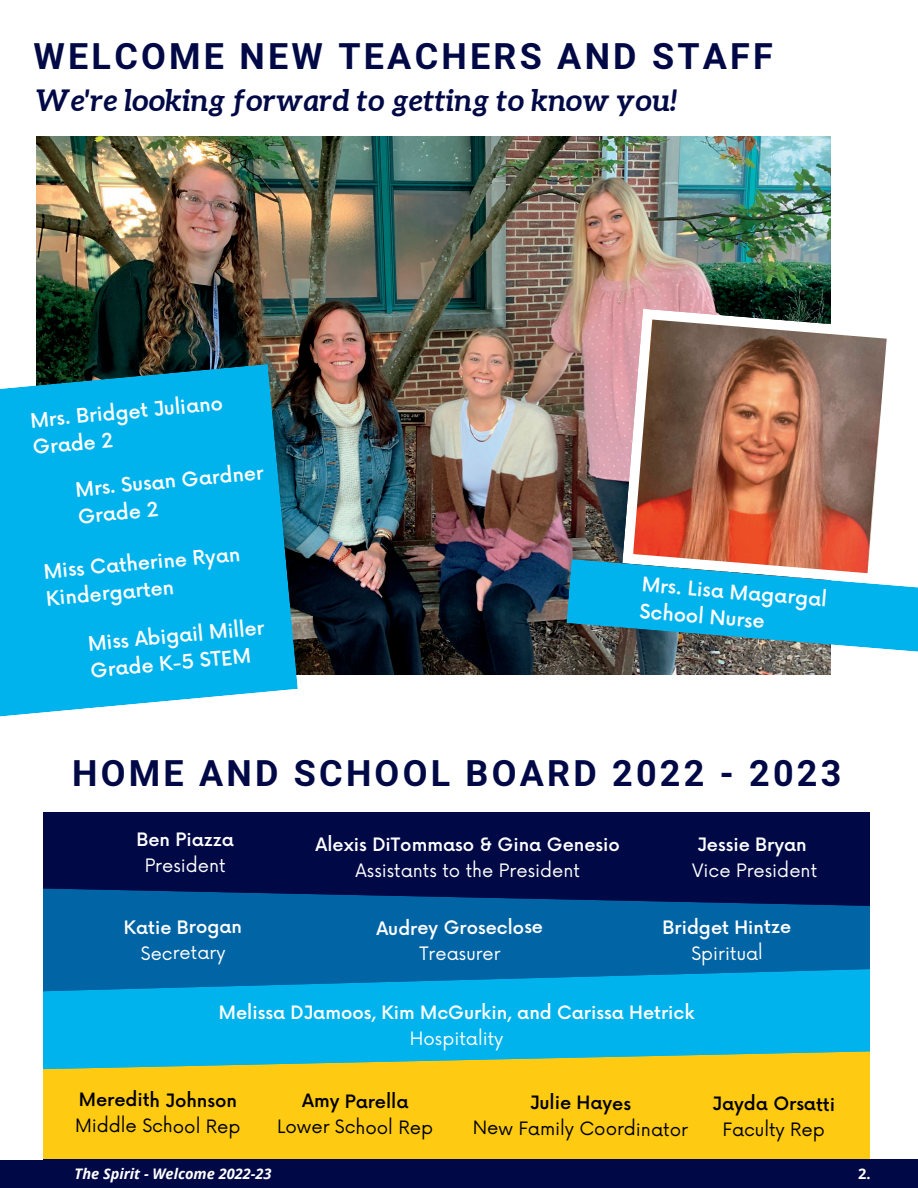
<style>
.page{position:relative;width:918px;height:1188px;background:#fff}
.page>*{position:absolute;margin:0;border:0;box-sizing:border-box;transform-origin:0 0}
.t1{font:700 36px "Mardoto";letter-spacing:.09em;color:#000946}
.t2{font:italic 700 30px "Aleo";color:#000946}
.t3{font:500 19.5px/27.2px "Now";color:#fff}
.t4{font:500 18px "Now";color:#fff}
.t5{font:18px "Now";color:#fff}
.t6{font:18px "Now";letter-spacing:-.01em;color:#000}
.t7{font:500 18px "Now";letter-spacing:-.01em;color:#000}
.t8{font:italic 700 14.55px "Open Sans";color:#fff}
.t9{font:700 14.55px "Open Sans";color:#fff}
</style>
<div class="page">
<div style="left:0;top:812px;width:918px;height:98px;background:#000946"></div>
<svg style="left:43px;top:886px;width:828px;height:79px;background:#005797"></svg>
<img style="left:36px;top:136px;width:794px;height:539px">
<svg style="left:0;top:364px;width:298px;height:353px;background:#0eaee1"></svg>
<img style="left:622px;top:309px;width:265px;height:250px">
<svg style="left:43px;top:965px;width:827px;height:84px;background:#00a4df"></svg>
<svg style="left:43px;top:1049px;width:875px;height:111px;background:#e1c628"></svg>
<div style="left:0;top:1160px;width:918px;height:28px;background:#000946"></div>
<div style="left:0;top:733px;width:43px;height:426px;background:#fff"></div>
<div style="left:871px;top:691px;width:47px;height:468px;background:#fff"></div>
<svg style="left:566px;top:559px;width:352px;height:100px;background:#3aa5c7"></svg>
<h1 class="t1" style="left:34px;top:36px;width:741px">WELCOME NEW TEACHERS AND STAFF</h1>
<h2 class="t2" style="left:36px;top:83px;width:643px">We're looking forward to getting to know you!</h2>
<p class="t3" style="left:29px;top:408px;width:195px;rotate:-5deg">Mrs. Bridget Juliano<br>Grade 2</p>
<p class="t3" style="left:74px;top:477px;width:190px;rotate:-5deg">Mrs. Susan Gardner<br>Grade 2</p>
<p class="t3" style="left:43px;top:559px;width:199px;rotate:-5deg">Miss Catherine Ryan<br>Kindergarten</p>
<p class="t3" style="left:87px;top:631px;width:178px;rotate:-5deg">Miss Abigail Miller<br>Grade K-5 STEM</p>
<p class="t3" style="left:643px;top:572px;width:187px;rotate:5deg">Mrs. Lisa Magargal<br>School Nurse</p>
<h1 class="t1" style="left:72px;top:753px;width:771px">HOME AND SCHOOL BOARD 2022 - 2023</h1>
<p class="t4" style="left:136px;top:830px;width:99px">Ben Piazza</p>
<p class="t5" style="left:145px;top:855px;width:83px">President</p>
<p class="t4" style="left:123px;top:918px;width:120px;rotate:-1deg">Katie Brogan</p>
<p class="t5" style="left:141px;top:943px;width:86px;rotate:-1deg">Secretary</p>
<p class="t4" style="left:316px;top:835px;width:306px">Alexis DiTommaso &amp; Gina Genesio</p>
<p class="t5" style="left:356px;top:861px;width:226px">Assistants to the President</p>
<p class="t4" style="left:376px;top:919px;width:168px;rotate:-1deg">Audrey Groseclose</p>
<p class="t5" style="left:419px;top:944px;width:83px;rotate:-1deg">Treasurer</p>
<p class="t4" style="left:697px;top:835px;width:111px">Jessie Bryan</p>
<p class="t5" style="left:692px;top:861px;width:126px">Vice President</p>
<p class="t4" style="left:662px;top:919px;width:130px;rotate:-1deg">Bridget Hintze</p>
<p class="t5" style="left:691px;top:944px;width:73px;rotate:-1deg">Spiritual</p>
<p class="t4" style="left:219px;top:1003px;width:477px">Melissa DJamoos, Kim McGurkin, and Carissa Hetrick</p>
<p class="t5" style="left:410px;top:1028px;width:95px">Hospitality</p>
<p class="t7" style="left:79px;top:1090px;width:160px">Meredith Johnson</p>
<p class="t6" style="left:75px;top:1116px;width:167px">Middle School Rep</p>
<p class="t7" style="left:302px;top:1091px;width:108px">Amy Parella</p>
<p class="t6" style="left:277px;top:1117px;width:157px">Lower School Rep</p>
<p class="t8" style="left:75px;top:1164px;width:198px">The Spirit - Welcome 2022-23</p>
<p class="t7" style="left:530px;top:1093px;width:103px">Julie Hayes</p>
<p class="t6" style="left:473px;top:1119px;width:217px">New Family Coordinator</p>
<p class="t7" style="left:713px;top:1094px;width:124px">Jayda Orsatti</p>
<p class="t6" style="left:723px;top:1119px;width:104px">Faculty Rep</p>
<p class="t9" style="left:858px;top:1164px;width:14px">2.</p>
</div>
